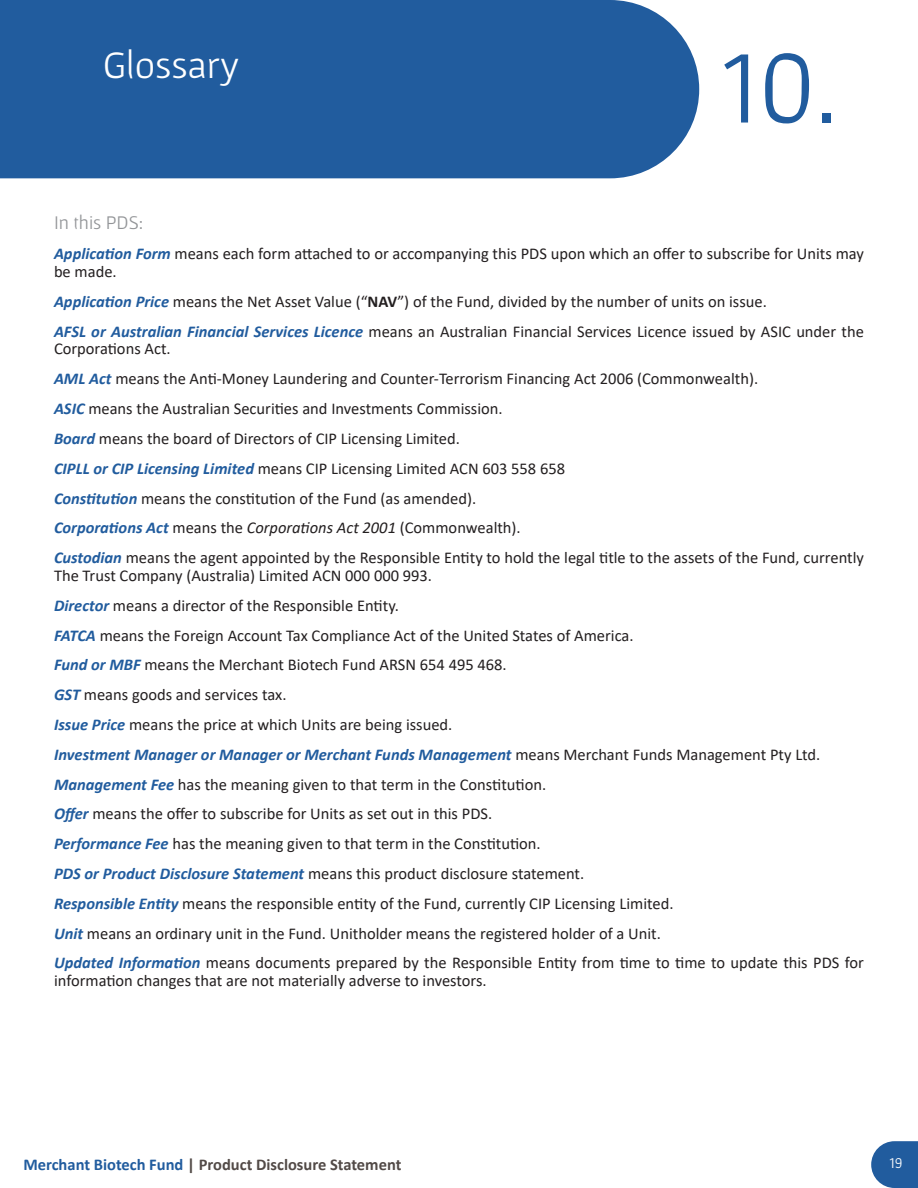
<style>
.page{position:relative;width:918px;height:1188px;background:#fff}
.page>*{position:absolute;margin:0;border:0;box-sizing:border-box;transform-origin:0 0}
.t1{font:105px "Gafata";color:#215c9e}
.t2{font:39px "Gafata";color:#fff}
.t3{font:19.5px "Gafata";color:#939598}
.t4{font:16.5px/17.9px "Calibri";color:#231f20}
.t5{font:italic 700 16.5px "Calibri";color:#215c9e}
.t6{font:700 16.5px "Calibri";color:#524a47}
.t7{font:15px "Gafata";color:#fff}
.s1{font-weight:700;font-style:italic;color:#215c9e}
.s2{font-weight:700}
.s3{font-style:italic}
.s4{font-weight:400;font-style:normal;color:#231f20}
.s5{color:#215c9e}
</style>
<div class="page">
<svg style="left:871px;top:1141px;width:47px;height:47px;background:#3a6ea9"></svg>
<div style="left:0;top:0;width:699px;height:178px;background:#215c9e"></div>
<p class="t2" style="left:103px;top:42px;width:138px">Glossary</p>
<p class="t1" style="left:721px;top:26px;width:119px">10.</p>
<p class="t3" style="left:54px;top:211px;width:91px">In this PDS:</p>
<p class="t4" style="left:54px;top:244px;width:811px"><span class="s1">Application Form</span> means each form attached to or accompanying this PDS upon which an offer to subscribe for Units may be made.</p>
<p class="t4" style="left:54px;top:292px;width:714px"><span class="s1">Application Price</span> means the Net Asset Value (“<span class="s2">NAV</span>”) of the Fund, divided by the number of units on issue.</p>
<p class="t4" style="left:54px;top:322px;width:812px"><span class="s1">AFSL or Australian Financial Services Licence</span> means an Australian Financial Services Licence issued by ASIC under the<br>Corporations Act.</p>
<p class="t4" style="left:54px;top:369px;width:706px"><span class="s1">AML Act</span> means the Anti-Money Laundering and Counter-Terrorism Financing Act 2006 (Commonwealth).</p>
<p class="t4" style="left:54px;top:399px;width:450px"><span class="s1">ASIC</span> means the Australian Securities and Investments Commission.</p>
<p class="t4" style="left:54px;top:429px;width:407px"><span class="s1">Board</span> means the board of Directors of CIP Licensing Limited.</p>
<p class="t4" style="left:54px;top:459px;width:513px"><span class="s1">CIPLL or CIP Licensing Limited</span> means CIP Licensing Limited ACN 603 558 658</p>
<p class="t4" style="left:54px;top:489px;width:424px"><span class="s1">Constitution</span> means the constitution of the Fund (as amended).</p>
<p class="t4" style="left:54px;top:519px;width:468px"><span class="s1">Corporations Act</span> means the <span class="s3">Corporations Act 2001</span> (Commonwealth).</p>
<p class="t4" style="left:54px;top:548px;width:811px"><span class="s1">Custodian</span> means the agent appointed by the Responsible Entity to hold the legal title to the assets of the Fund, currently<br>The Trust Company (Australia) Limited ACN 000 000 993.</p>
<p class="t4" style="left:54px;top:596px;width:346px"><span class="s1">Director</span> means a director of the Responsible Entity.</p>
<p class="t4" style="left:54px;top:626px;width:581px"><span class="s1">FATCA</span> means the Foreign Account Tax Compliance Act of the United States of America.</p>
<p class="t4" style="left:54px;top:656px;width:454px"><span class="s1">Fund or MBF</span> means the Merchant Biotech Fund ARSN 654 495 468.</p>
<p class="t4" style="left:54px;top:685px;width:234px"><span class="s1">GST</span> means goods and services tax.</p>
<p class="t4" style="left:54px;top:715px;width:400px"><span class="s1">Issue Price</span> means the price at which Units are being issued.</p>
<p class="t5" style="left:54px;top:743px;width:768px">Investment Manager or Manager or Merchant Funds Management <span class="s4">means Merchant Funds Management Pty Ltd.</span></p>
<p class="t4" style="left:54px;top:775px;width:494px"><span class="s1">Management Fee</span> has the meaning given to that term in the Constitution.</p>
<p class="t4" style="left:54px;top:805px;width:440px"><span class="s1">Offer</span> means the offer to subscribe for Units as set out in this PDS.</p>
<p class="t4" style="left:54px;top:834px;width:488px"><span class="s1">Performance Fee</span> has the meaning given to that term in the Constitution.</p>
<p class="t4" style="left:54px;top:864px;width:532px"><span class="s1">PDS or Product Disclosure Statement</span> means this product disclosure statement.</p>
<p class="t4" style="left:54px;top:894px;width:621px"><span class="s1">Responsible Entity</span> means the responsible entity of the Fund, currently CIP Licensing Limited.</p>
<p class="t4" style="left:54px;top:924px;width:608px"><span class="s1">Unit</span> means an ordinary unit in the Fund. Unitholder means the registered holder of a Unit.</p>
<p class="t4" style="left:54px;top:954px;width:811px"><span class="s1">Updated Information</span> means documents prepared by the Responsible Entity from time to time to update this PDS for information changes that are not materially adverse to investors.</p>
<p class="t6" style="left:23px;top:1153px;width:380px"><span class="s5">Merchant Biotech Fund</span> | Product Disclosure Statement</p>
<p class="t7" style="left:889px;top:1154px;width:15px">19</p>
</div>
